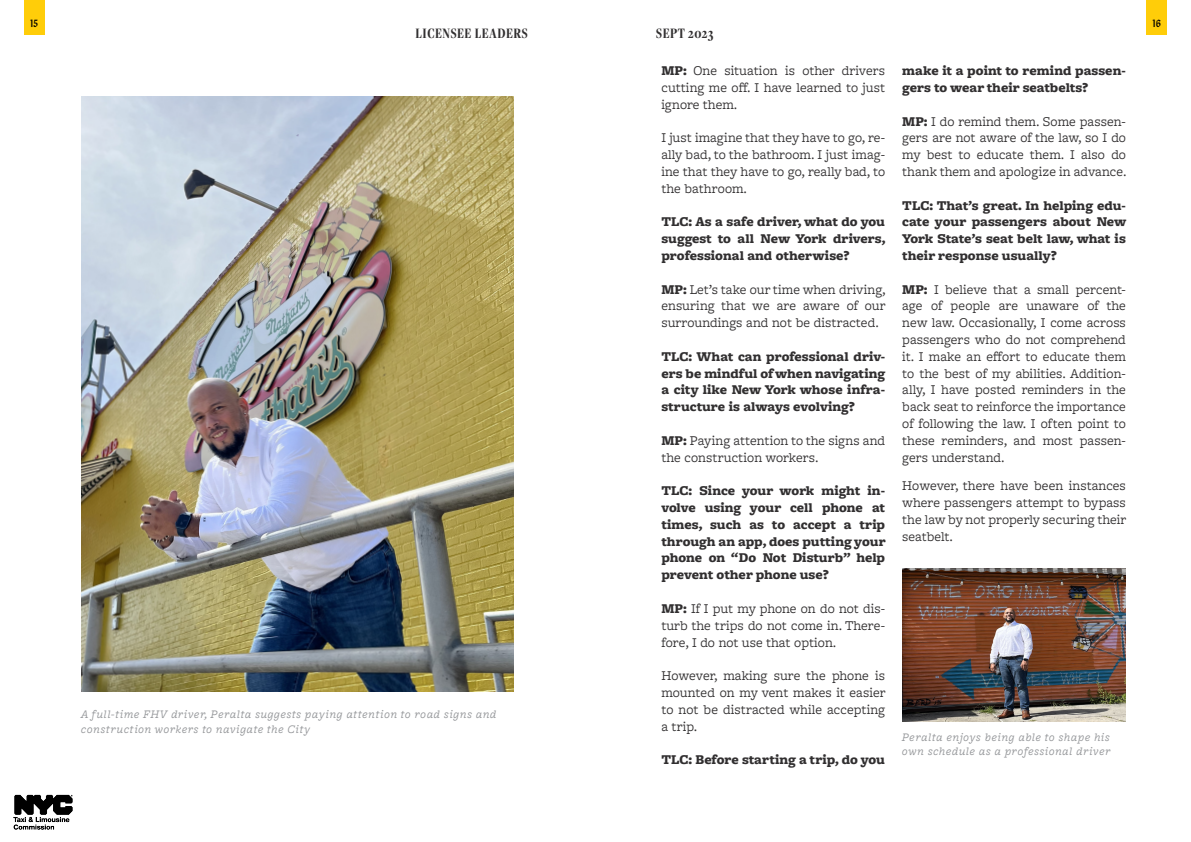
<style>
.page{position:relative;width:1191px;height:842px;background:#fff}
.page>*{position:absolute;margin:0;border:0;box-sizing:border-box;transform-origin:0 0}
.t1{font:700 15px "Freight Disp Cmp Pro";letter-spacing:.04em;color:#312f30}
.Left_Justify{font:14px/16.8px "Freight Macro Pro";color:#312f30;text-align:justify}
.Left_Justify-2{font:900 14px/16.8px "Freight Macro Pro";color:#312f30;text-align:justify}
.t2{font:italic 12px/14.4px "Freight Macro Pro";letter-spacing:.04em;color:#939598}
.t3{font:300 condensed 10px "Manofa";color:#000}
.s1{font-weight:900}
</style>
<div class="page">
<img style="left:902px;top:568px;width:224px;height:154px">
<img style="left:14px;top:794px;width:59px;height:36px">
<img style="left:81px;top:97px;width:432px;height:594px">
<div style="left:1146px;top:0;width:20px;height:34px;background:#ffcd09"></div>
<div style="left:24px;top:0;width:20px;height:34px;background:#ffcd09"></div>
<p class="t3" style="left:30px;top:15px;width:10px">15</p>
<p class="t1" style="left:415px;top:23px;width:114px">LICENSEE LEADERS</p>
<p class="t1" style="left:656px;top:23px;width:59px">SEPT 2023</p>
<p class="t2" style="left:81px;top:707px;width:417px">A full-time FHV driver, Peralta suggests paying attention to road signs and construction workers to navigate the City</p>
<p class="Left_Justify" style="left:661px;top:62px;width:225px"><span class="s1">MP:</span> One situation is other drivers cutting me off. I have learned to just ignore them.</p>
<p class="Left_Justify" style="left:661px;top:129px;width:225px">I just imagine that they have to go, re&shy;ally bad, to the bathroom. I just imag&shy;ine that they have to go, really bad, to the bathroom.</p>
<p class="Left_Justify-2" style="left:661px;top:213px;width:226px">TLC: As a safe driver, what do you suggest to all New York drivers, professional and otherwise?</p>
<p class="Left_Justify" style="left:661px;top:280px;width:226px"><span class="s1">MP:</span> Let’s take our time when driving, ensuring that we are aware of our surroundings and not be distracted.</p>
<p class="Left_Justify-2" style="left:661px;top:348px;width:225px">TLC: What can professional driv&shy;ers be mindful of when navigating a city like New York whose infra&shy;structure is always evolving?</p>
<p class="Left_Justify" style="left:661px;top:431px;width:225px"><span class="s1">MP:</span> Paying attention to the signs and the construction workers.</p>
<p class="Left_Justify-2" style="left:661px;top:482px;width:226px">TLC: Since your work might in&shy;volve using your cell phone at times, such as to accept a trip through an app, does putting your phone on “Do Not Disturb” help prevent other phone use?</p>
<p class="Left_Justify" style="left:661px;top:599px;width:225px"><span class="s1">MP:</span> If I put my phone on do not dis&shy;turb the trips do not come in. There&shy;fore, I do not use that option.</p>
<p class="Left_Justify" style="left:661px;top:667px;width:226px">However, making sure the phone is mounted on my vent makes it easier to not be distracted while accepting a trip.</p>
<p class="Left_Justify-2" style="left:661px;top:751px;width:225px">TLC: Before starting a trip, do you</p>
<p class="Left_Justify-2" style="left:902px;top:62px;width:225px">make it a point to remind passen&shy;gers to wear their seatbelts?</p>
<p class="Left_Justify" style="left:902px;top:112px;width:226px"><span class="s1">MP:</span> I do remind them. Some passen&shy;gers are not aware of the law, so I do my best to educate them. I also do thank them and apologize in advance.</p>
<p class="Left_Justify-2" style="left:902px;top:196px;width:226px">TLC: That’s great. In helping edu&shy;cate your passengers about New York State’s seat belt law, what is their response usually?</p>
<p class="Left_Justify" style="left:902px;top:280px;width:225px"><span class="s1">MP:</span> I believe that a small percent&shy;age of people are unaware of the new law. Occasionally, I come across passengers who do not comprehend it. I make an effort to educate them to the best of my abilities. Addition&shy;ally, I have posted reminders in the back seat to reinforce the importance of following the law. I often point to these reminders, and most passen&shy;gers understand.</p>
<p class="Left_Justify" style="left:902px;top:477px;width:226px">However, there have been instances where passengers attempt to bypass the law by not properly securing their seatbelt.</p>
<p class="t2" style="left:902px;top:729px;width:210px">Peralta enjoys being able to shape his own schedule as a professional driver</p>
<p class="t3" style="left:1152px;top:15px;width:10px">16</p>
</div>
